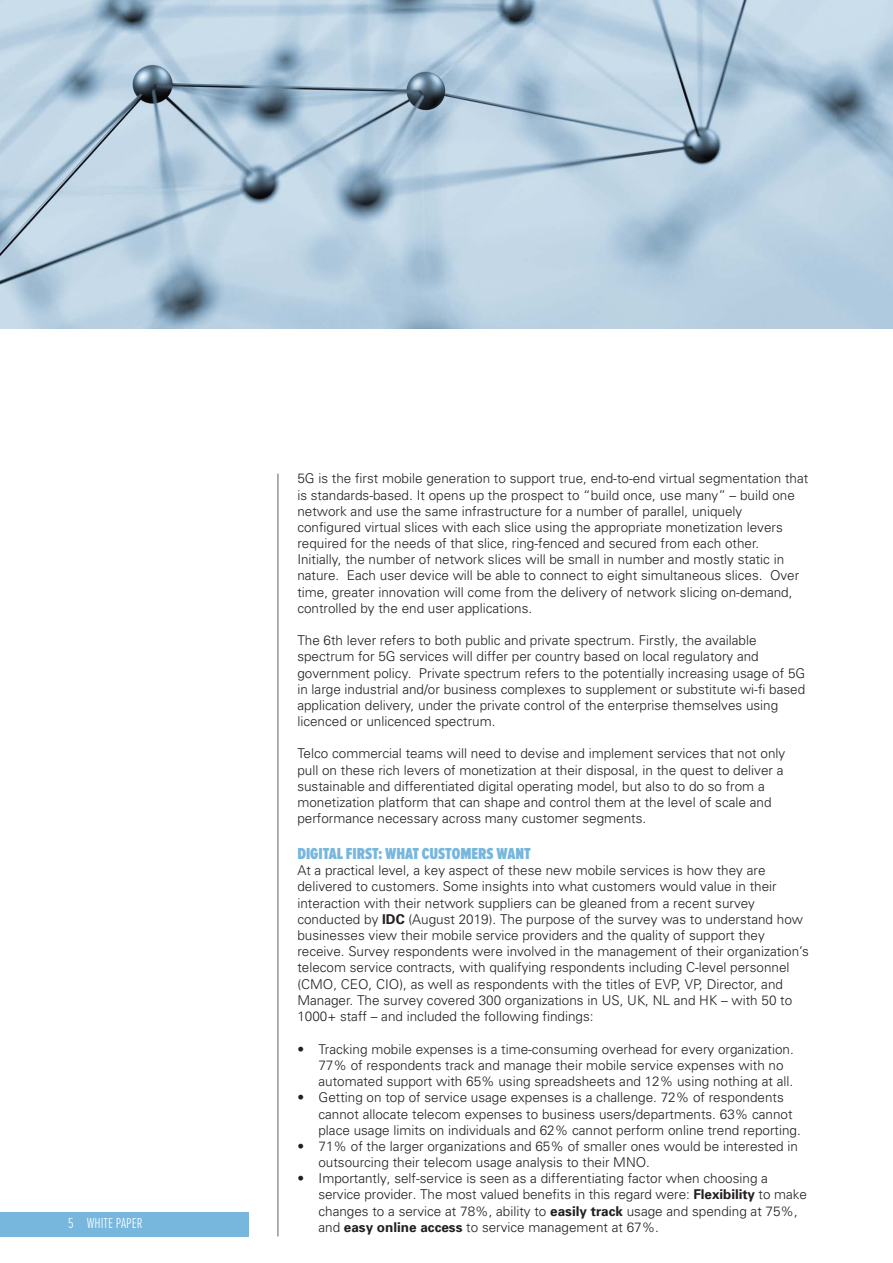
<style>
.page{position:relative;width:893px;height:1263px;background:#fff}
.page>*{position:absolute;margin:0;border:0;box-sizing:border-box;transform-origin:0 0}
.t1{font:900 16.5px "Proxima Nova A Ex Cn";color:#77b7dd}
.t2{font:300 15px "Proxima Nova A Ex Cn";color:#fff}
.t3{font:300 13.5px/16.2px "Univers";color:#231f20}
.s1{font-weight:700}
</style>
<div class="page">
<div style="left:0;top:1212px;width:249px;height:24px;background:#77b7dd"></div>
<hr style="left:277px;top:474px;width:2px;height:762px;background:#939598">
<img style="left:0;top:0;width:893px;height:329px">
<p class="t2" style="left:68px;top:1218px;width:76px">5 WHITE PAPER</p>
<p class="t3" style="left:297px;top:472px;width:512px">5G is the first mobile generation to support true, end-to-end virtual segmentation that is standards-based. It opens up the prospect to “build once, use many” – build one network and use the same infrastructure for a number of parallel, uniquely configured virtual slices with each slice using the appropriate monetization levers required for the needs of that slice, ring-fenced and secured from each other.<br>Initially, the number of network slices will be small in number and mostly static in nature. Each user device will be able to connect to eight simultaneous slices. Over time, greater innovation will come from the delivery of network slicing on-demand, controlled by the end user applications.</p>
<p class="t3" style="left:297px;top:633px;width:509px">The 6th lever refers to both public and private spectrum. Firstly, the available spectrum for 5G services will differ per country based on local regulatory and government policy. Private spectrum refers to the potentially increasing usage of 5G in large industrial and/or business complexes to supplement or substitute wi-fi based application delivery, under the private control of the enterprise themselves using licenced or unlicenced spectrum.</p>
<p class="t3" style="left:297px;top:747px;width:489px">Telco commercial teams will need to devise and implement services that not only pull on these rich levers of monetization at their disposal, in the quest to deliver a sustainable and differentiated digital operating model, but also to do so from a monetization platform that can shape and control them at the level of scale and performance necessary across many customer segments.</p>
<p class="t1" style="left:297px;top:848px;width:235px">DIGITAL FIRST: WHAT CUSTOMERS WANT</p>
<p class="t3" style="left:297px;top:863px;width:513px">At a practical level, a key aspect of these new mobile services is how they are delivered to customers. Some insights into what customers would value in their interaction with their network suppliers can be gleaned from a recent survey conducted by <span class="s1">IDC</span> (August 2019). The purpose of the survey was to understand how businesses view their mobile service providers and the quality of support they receive. Survey respondents were involved in the management of their organization’s telecom service contracts, with qualifying respondents including C-level personnel (CMO, CEO, CIO), as well as respondents with the titles of EVP, VP, Director, and Manager. The survey covered 300 organizations in US, UK, NL and HK – with 50 to 1000+ staff – and included the following findings:</p>
<p class="t3" style="left:318px;top:1042px;width:477px;text-indent:-21px">• Tracking mobile expenses is a time-consuming overhead for every organization.<br>77% of respondents track and manage their mobile service expenses with no automated support with 65% using spreadsheets and 12% using nothing at all.</p>
<p class="t3" style="left:318px;top:1091px;width:484px;text-indent:-21px">• Getting on top of service usage expenses is a challenge. 72% of respondents cannot allocate telecom expenses to business users/departments. 63% cannot place usage limits on individuals and 62% cannot perform online trend reporting.</p>
<p class="t3" style="left:318px;top:1139px;width:481px;text-indent:-21px">• 71% of the larger organizations and 65% of smaller ones would be interested in outsourcing their telecom usage analysis to their MNO.</p>
<p class="t3" style="left:318px;top:1171px;width:490px;text-indent:-21px">• Importantly, self-service is seen as a differentiating factor when choosing a service provider. The most valued benefits in this regard were: <span class="s1">Flexibility</span> to make changes to a service at 78%, ability to <span class="s1">easily track</span> usage and spending at 75%, and <span class="s1">easy online access</span> to service management at 67%.</p>
</div>
